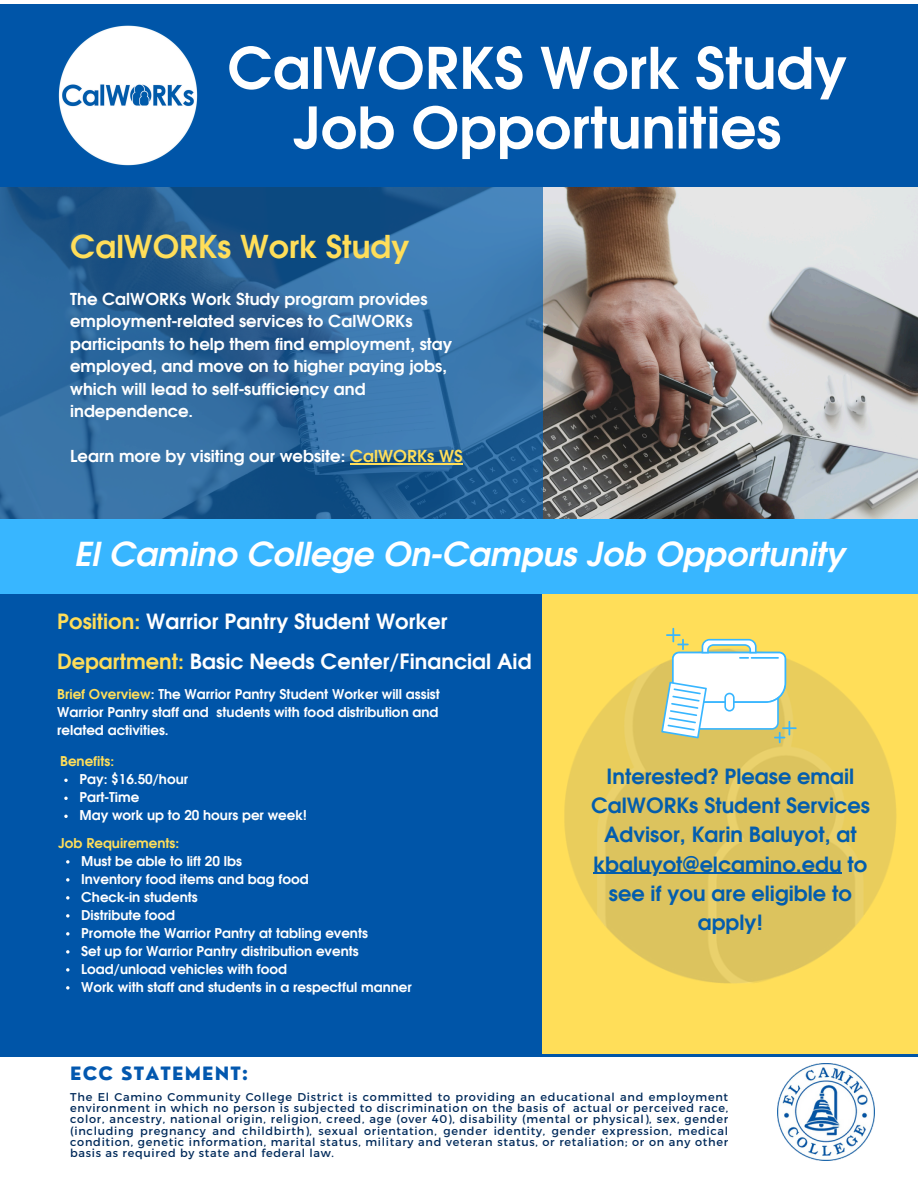
<style>
.page{position:relative;width:918px;height:1188px;background:#fff}
.page>*{position:absolute;margin:0;border:0;box-sizing:border-box;transform-origin:0 0}
.t1{font:700 57px/59.7px "Evolventa";color:#fff;text-align:center}
.t2{font:italic 700 33px "Evolventa";color:#fff}
.t3{font:700 31.5px "Evolventa";color:#ffde59}
.t4{font:700 21px/29.2px "Evolventa";color:#035dad;text-align:center}
.t5{font:700 21px "Evolventa";color:#fff}
.t6{font:800 18px "Nourd";letter-spacing:.065em;color:#0358af}
.t7{font:700 16.5px/22.5px "Evolventa";color:#fff}
.t8{font:700 13.5px/18px "Evolventa";color:#fff;text-align:justify}
.t9{font:700 13.5px "Evolventa";color:#ffde59}
.t10{font:11.25px/11.2px "Montserrat";letter-spacing:.065em;color:#002a5a;text-align:justify}
.s1{color:#ffde59}
</style>
<div class="page">
<div style="left:0;top:4px;width:918px;height:1053px;background:#0055a8"></div>
<img style="left:778px;top:1063px;width:97px;height:97px">
<img style="left:543px;top:188px;width:375px;height:332px">
<svg style="left:0;top:188px;width:543px;height:332px;background:#2c679c"></svg>
<div style="left:0;top:520px;width:918px;height:74px;background:#38b6ff"></div>
<div style="left:543px;top:594px;width:375px;height:460px;background:#ffde59"></div>
<img style="left:564px;top:662px;width:332px;height:322px">
<svg style="left:661px;top:628px;width:135px;height:115px"></svg>
<img style="left:58px;top:25px;width:140px;height:141px">
<hr style="left:350px;top:463px;width:113px;height:1px;background:#ffde59">
<hr style="left:594px;top:873px;width:248px;height:1px;background:#035dad">
<svg style="left:66px;top:860px;width:3px;height:4px"></svg>
<svg style="left:66px;top:878px;width:3px;height:4px"></svg>
<svg style="left:66px;top:896px;width:3px;height:4px"></svg>
<svg style="left:66px;top:914px;width:3px;height:4px"></svg>
<svg style="left:66px;top:932px;width:3px;height:4px"></svg>
<svg style="left:66px;top:950px;width:3px;height:4px"></svg>
<svg style="left:66px;top:968px;width:3px;height:4px"></svg>
<svg style="left:66px;top:986px;width:3px;height:4px"></svg>
<svg style="left:64px;top:779px;width:4px;height:3px"></svg>
<svg style="left:64px;top:797px;width:4px;height:3px"></svg>
<svg style="left:64px;top:815px;width:4px;height:3px"></svg>
<h2 class="t1" style="left:227px;top:42px;width:621px">CalWORKS Work Study<br>Job Opportunities</h2>
<p class="t3" style="left:70px;top:233px;width:341px">CalWORKs Work Study</p>
<h1 class="t7" style="left:70px;top:288px;width:384px">The CalWORKs Work Study program provides employment-related services to CalWORKs participants to help them find employment, stay employed, and move on to higher paying jobs, which will lead to self-sufficiency and independence.</h1>
<p class="t7" style="left:70px;top:446px;width:394px">Learn more by visiting our website: <span class="s1">CalWORKs WS</span></p>
<p class="t2" style="left:74px;top:540px;width:772px">El Camino College On-Campus Job Opportunity</p>
<p class="t5" style="left:57px;top:612px;width:392px"><span class="s1">Position:</span> Warrior Pantry Student Worker</p>
<p class="t5" style="left:57px;top:652px;width:476px"><span class="s1">Department:</span> Basic Needs Center/Financial Aid</p>
<p class="t8" style="left:57px;top:686px;width:384px"><span class="s1">Brief Overview</span>: The Warrior Pantry Student Worker will assist Warrior Pantry staff and students with food distribution and related activities.</p>
<h6 class="t9" style="left:60px;top:755px;width:56px">Benefits:</h6>
<p class="t8" style="left:79px;top:771px;width:110px">Pay: $16.50/hour</p>
<p class="t8" style="left:79px;top:789px;width:61px">Part-Time</p>
<p class="t8" style="left:79px;top:807px;width:229px">May work up to 20 hours per week!</p>
<p class="t9" style="left:58px;top:837px;width:123px">Job Requirements:</p>
<h3 class="t8" style="left:81px;top:853px;width:162px">Must be able to lift 20 lbs</h3>
<h3 class="t8" style="left:81px;top:871px;width:229px">Inventory food items and bag food</h3>
<h3 class="t8" style="left:81px;top:889px;width:118px">Check-in students</h3>
<h6 class="t8" style="left:81px;top:907px;width:96px">Distribute food</h6>
<h6 class="t8" style="left:81px;top:925px;width:288px">Promote the Warrior Pantry at tabling events</h6>
<p class="t8" style="left:81px;top:943px;width:279px">Set up for Warrior Pantry distribution events</p>
<p class="t8" style="left:81px;top:961px;width:207px">Load/unload vehicles with food</p>
<p class="t8" style="left:81px;top:979px;width:332px">Work with staff and students in a respectful manner</p>
<h5 class="t6" style="left:70px;top:1062px;width:179px">ECC STATEMENT:</h5>
<h2 class="t4" style="left:591px;top:763px;width:280px">Interested? Please email<br>CalWORKs Student Services<br>Advisor, Karin Baluyot, at</h2>
<p class="t4" style="left:594px;top:851px;width:275px">kbaluyot@elcamino.edu to see if you are eligible to apply!</p>
<h5 class="t10" style="left:70px;top:1091px;width:660px">The El Camino Community College District is committed to providing an educational and employment environment in which no person is subjected to discrimination on the basis of actual or perceived race, color, ancestry, national origin, religion, creed, age (over 40), disability (mental or physical), sex, gender (including pregnancy and childbirth), sexual orientation, gender identity, gender expression, medical condition, genetic information, marital status, military and veteran status, or retaliation; or on any other basis as required by state and federal law.</h5>
</div>
